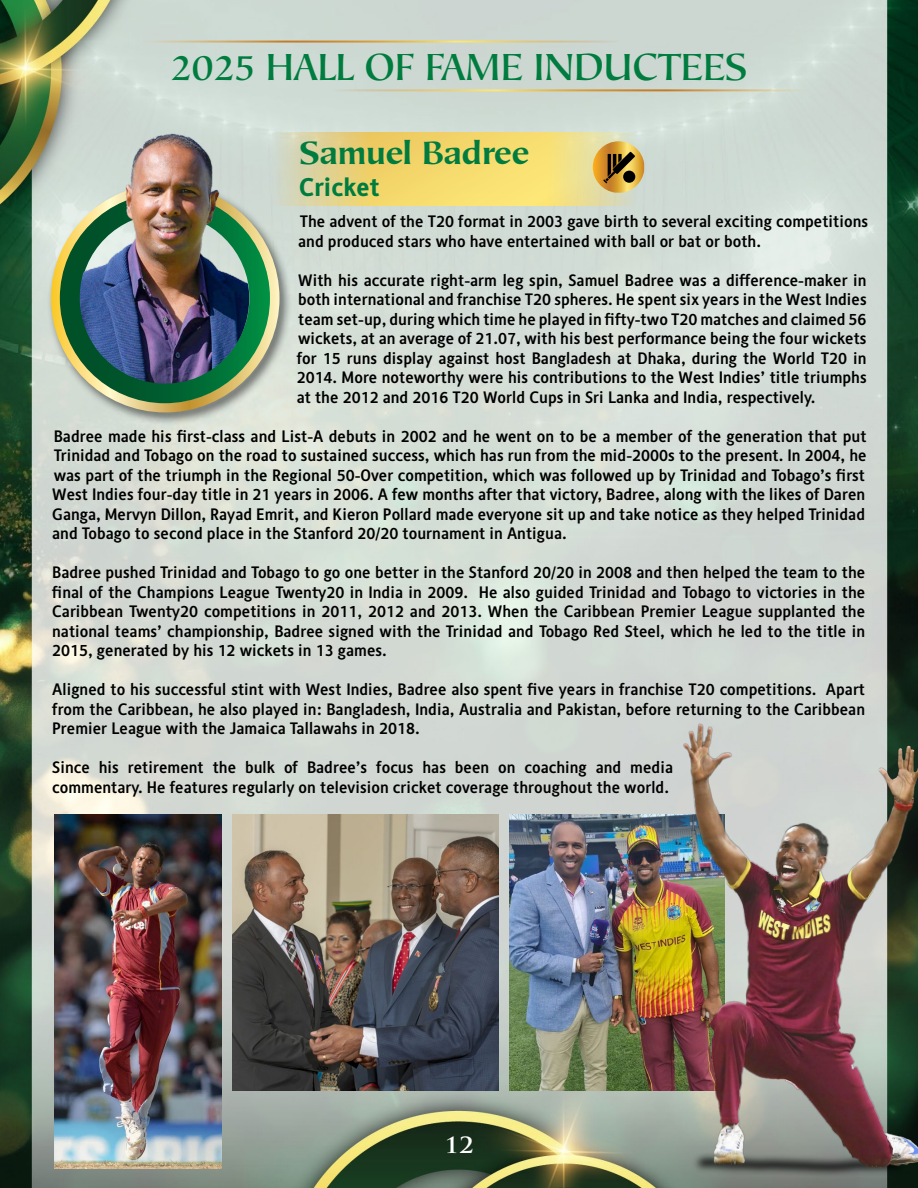
<style>
.page{position:relative;width:918px;height:1188px;background:#fff}
.page>*{position:absolute;margin:0;border:0;box-sizing:border-box;transform-origin:0 0}
.t1{font:500 39px "Mariposa Sans Std";color:#007c3f}
.t2{font:700 33px "Mariposa Sans Std";color:#007c3f}
.t3{font:700 25.5px "Alber";color:#007c3f}
.t4{font:700 25.5px "Trajan Pro";color:#fff}
.t5{font:500 16.5px/19.5px "Alber";color:#000;text-align:justify}
</style>
<div class="page">
<img style="left:0;top:0;width:918px;height:1188px">
<svg style="left:270px;top:133px;width:365px;height:72px"></svg>
<div style="left:47px;top:181px;width:245px;height:246px;background:#000;opacity:.55"></div>
<div style="left:51px;top:184px;width:229px;height:228px;border:10px solid #fff;border-radius:50%"></div>
<div style="left:60px;top:193px;width:210px;height:210px;border:21px solid #fff;border-radius:50%"></div>
<img style="left:80px;top:122px;width:169px;height:262px">
<hr style="left:137px;top:41px;width:482px;height:2px;background:#fff">
<hr style="left:332px;top:89px;width:483px;height:2px;background:#fff">
<img style="left:510px;top:814px;width:163px;height:277px">
<img style="left:232px;top:814px;width:267px;height:277px">
<img style="left:54px;top:814px;width:167px;height:355px">
<img style="left:673px;top:713px;width:245px;height:464px">
<svg style="left:593px;top:141px;width:51px;height:52px"></svg>
<h1 class="t1" style="left:170px;top:44px;width:579px">2025 HALL OF FAME INDUCTEES</h1>
<h2 class="t2" style="left:299px;top:133px;width:232px">Samuel Badree</h2>
<h3 class="t3" style="left:299px;top:171px;width:82px">Cricket</h3>
<p class="t5" style="left:298px;top:211px;width:572px">The advent of the T20 format in 2003 gave birth to several exciting competitions and produced stars who have entertained with ball or bat or both.</p>
<p class="t5" style="left:297px;top:270px;width:572px">With his accurate right-arm leg spin, Samuel Badree was a difference-maker in both international and franchise T20 spheres. He spent six years in the West Indies team set-up, during which time he played in fifty-two T20 matches and claimed 56 wickets, at an average of 21.07, with his best performance being the four wickets for 15 runs display against host Bangladesh at Dhaka, during the World T20 in 2014. More noteworthy were his contributions to the West Indies’ title triumphs at the 2012 and 2016 T20 World Cups in Sri Lanka and India, respectively.</p>
<p class="t5" style="left:52px;top:426px;width:816px">Badree made his first-class and List-A debuts in 2002 and he went on to be a member of the generation that put Trinidad and Tobago on the road to sustained success, which has run from the mid-2000s to the present. In 2004, he was part of the triumph in the Regional 50-Over competition, which was followed up by Trinidad and Tobago’s first West Indies four-day title in 21 years in 2006. A few months after that victory, Badree, along with the likes of Daren Ganga, Mervyn Dillon, Rayad Emrit, and Kieron Pollard made everyone sit up and take notice as they helped Trinidad and Tobago to second place in the Stanford 20/20 tournament in Antigua.</p>
<p class="t5" style="left:52px;top:562px;width:815px">Badree pushed Trinidad and Tobago to go one better in the Stanford 20/20 in 2008 and then helped the team to the final of the Champions League Twenty20 in India in 2009. He also guided Trinidad and Tobago to victories in the Caribbean Twenty20 competitions in 2011, 2012 and 2013. When the Caribbean Premier League supplanted the national teams’ championship, Badree signed with the Trinidad and Tobago Red Steel, which he led to the title in 2015, generated by his 12 wickets in 13 games.</p>
<p class="t5" style="left:52px;top:679px;width:815px">Aligned to his successful stint with West Indies, Badree also spent five years in franchise T20 competitions. Apart from the Caribbean, he also played in: Bangladesh, India, Australia and Pakistan, before returning to the Caribbean Premier League with the Jamaica Tallawahs in 2018.</p>
<p class="t5" style="left:52px;top:757px;width:622px">Since his retirement the bulk of Badree’s focus has been on coaching and media commentary. He features regularly on television cricket coverage throughout the world.</p>
<h3 class="t4" style="left:444px;top:1128px;width:31px">12</h3>
</div>
